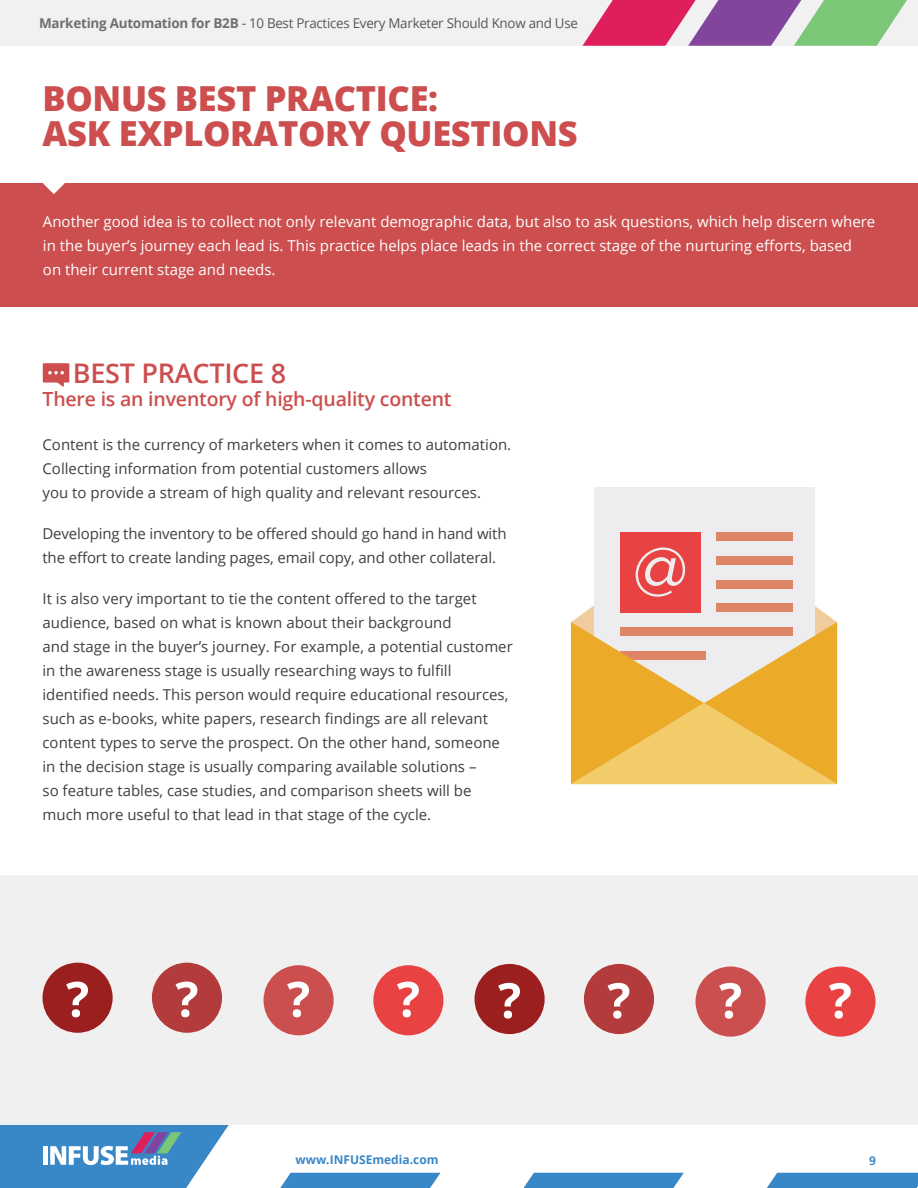
<style>
.page{position:relative;width:918px;height:1188px;background:#fff}
.page>*{position:absolute;margin:0;border:0;box-sizing:border-box;transform-origin:0 0}
.t1{font:800 34.5px/34.5px "Open Sans";letter-spacing:-.01em;color:#cc4e4e}
.t2{font:600 27px "Open Sans";letter-spacing:-.01em;color:#cc4e4e}
.t3{font:600 19.5px "Open Sans";letter-spacing:-.01em;color:#cc4e4e}
.t4{font:15px/24px "Open Sans";color:#3f3f3f}
.t5{font:15px/24px "Open Sans";color:#fff}
.t6{font:13.5px "Open Sans";letter-spacing:-.02em;color:#575756}
.t7{font:700 13.5px "Calibri";color:#3887c7}
.t8{font:700 12px "Open Sans";color:#3887c7}
.s1{font-weight:700;color:#706f6f}
</style>
<div class="page">
<div style="left:0;top:0;width:918px;height:46px;background:#f1f1f1"></div>
<svg style="left:0;top:1124px;width:918px;height:64px"></svg>
<svg style="left:583px;top:0;width:324px;height:46px"></svg>
<div style="left:0;top:183px;width:918px;height:124px;background:#cc4e4e"></div>
<svg style="left:43px;top:183px;width:22px;height:11px"></svg>
<svg style="left:43px;top:363px;width:26px;height:24px"></svg>
<div style="left:0;top:875px;width:918px;height:249px;background:#f0f0f0"></div>
<div style="left:43px;top:963px;width:70px;height:70px;background:#9c1f1f;border-radius:50%"></div>
<div style="left:152px;top:963px;width:70px;height:70px;background:#b33b3b;border-radius:50%"></div>
<div style="left:264px;top:965px;width:70px;height:70px;background:#cc4f4f;border-radius:50%"></div>
<div style="left:373px;top:965px;width:70px;height:70px;background:#e84242;border-radius:50%"></div>
<svg style="left:66px;top:982px;width:22px;height:35px"></svg>
<svg style="left:176px;top:982px;width:21px;height:35px"></svg>
<svg style="left:287px;top:982px;width:22px;height:35px"></svg>
<svg style="left:397px;top:982px;width:22px;height:35px"></svg>
<div style="left:475px;top:964px;width:70px;height:70px;background:#9c1f1f;border-radius:50%"></div>
<div style="left:584px;top:964px;width:70px;height:70px;background:#b33b3b;border-radius:50%"></div>
<div style="left:696px;top:967px;width:70px;height:70px;background:#cc4f4f;border-radius:50%"></div>
<div style="left:805px;top:967px;width:70px;height:70px;background:#e84242;border-radius:50%"></div>
<svg style="left:498px;top:983px;width:22px;height:36px"></svg>
<svg style="left:608px;top:983px;width:21px;height:36px"></svg>
<svg style="left:719px;top:983px;width:22px;height:36px"></svg>
<svg style="left:829px;top:983px;width:22px;height:36px"></svg>
<svg style="left:571px;top:526px;width:266px;height:96px"></svg>
<div style="left:594px;top:488px;width:220px;height:230px;background:#ededf0"></div>
<div style="left:620px;top:532px;width:80px;height:80px;background:#e84242"></div>
<svg style="left:636px;top:547px;width:49px;height:50px"></svg>
<div style="left:716px;top:532px;width:76px;height:9px;background:#de8566"></div>
<div style="left:716px;top:556px;width:76px;height:8px;background:#de8566"></div>
<div style="left:716px;top:580px;width:76px;height:8px;background:#de8566"></div>
<div style="left:716px;top:604px;width:76px;height:8px;background:#de8566"></div>
<svg style="left:571px;top:622px;width:266px;height:162px"></svg>
<p class="t6" style="left:39px;top:14px;width:540px"><span class="s1">Marketing Automation for B2B</span> - 10 Best Practices Every Marketer Should Know and Use</p>
<h1 class="t1" style="left:43px;top:80px;width:537px">BONUS BEST PRACTICE:<br>ASK EXPLORATORY QUESTIONS</h1>
<p class="t5" style="left:43px;top:209px;width:834px">Another good idea is to collect not only relevant demographic data, but also to ask questions, which help discern where in the buyer’s journey each lead is. This practice helps place leads in the correct stage of the nurturing efforts, based<br>on their current stage and needs.</p>
<h2 class="t2" style="left:73px;top:354px;width:215px">BEST PRACTICE 8</h2>
<h3 class="t3" style="left:43px;top:386px;width:411px">There is an inventory of high-quality content</h3>
<p class="t4" style="left:43px;top:432px;width:470px">Content is the currency of marketers when it comes to automation.<br>Collecting information from potential customers allows<br>you to provide a stream of high quality and relevant resources.</p>
<p class="t4" style="left:43px;top:521px;width:466px">Developing the inventory to be offered should go hand in hand with the effort to create landing pages, email copy, and other collateral.</p>
<p class="t4" style="left:43px;top:586px;width:472px">It is also very important to tie the content offered to the target audience, based on what is known about their background<br>and stage in the buyer’s journey. For example, a potential customer in the awareness stage is usually researching ways to fulfill identified needs. This person would require educational resources, such as e-books, white papers, research findings are all relevant content types to serve the prospect. On the other hand, someone in the decision stage is usually comparing available solutions –<br>so feature tables, case studies, and comparison sheets will be much more useful to that lead in that stage of the cycle.</p>
<p class="t8" style="left:295px;top:1151px;width:145px">www.INFUSEmedia.com</p>
<p class="t7" style="left:869px;top:1152px;width:8px">9</p>
</div>
